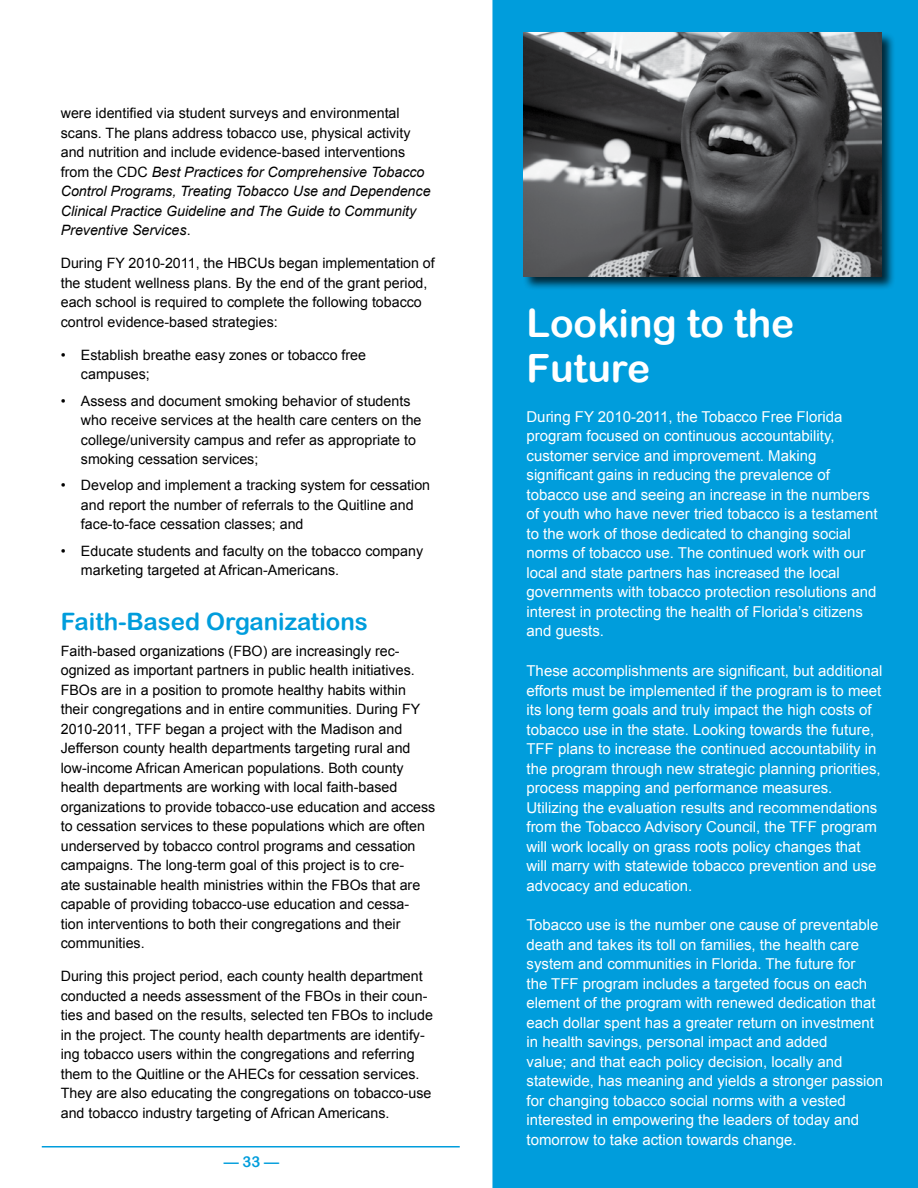
<style>
.page{position:relative;width:918px;height:1188px;background:#fff}
.page>*{position:absolute;margin:0;border:0;box-sizing:border-box;transform-origin:0 0}
.t1{font:39px/44.8px "Arial Rounded MT Bold";color:#fff}
.t2{font:24px "Arial Rounded MT Bold";color:#009ddc}
.t3{font:15px/19.5px "Arial";color:#fff}
.t4{font:15px "Arial Rounded MT Bold";color:#009ddc}
.t5{font:14.25px/19.5px "Arial";color:#000}
.s1{font-style:italic}
</style>
<div class="page">
<div style="left:492px;top:0;width:426px;height:1188px;background:#009ddc;border:2px solid #009ddc"></div>
<hr style="left:42px;top:1146px;width:418px;height:2px;background:#009ddc">
<div style="left:523px;top:31px;width:373px;height:260px;background:#000;opacity:.75"></div>
<img style="left:524px;top:32px;width:357px;height:244px">
<p class="t5" style="left:61px;top:104px;width:371px">were identified via student surveys and environmental scans. The plans address tobacco use, physical activity and nutrition and include evidence-based interventions from the CDC <span class="s1">Best Practices for Comprehensive Tobacco Control Programs, Treating Tobacco Use and Dependence Clinical Practice Guideline and The Guide to Community Preventive Services</span>.</p>
<p class="t5" style="left:61px;top:254px;width:376px">During FY 2010-2011, the HBCUs began implementation of the student wellness plans. By the end of the grant period, each school is required to complete the following tobacco control evidence-based strategies:</p>
<p class="t5" style="left:81px;top:345px;width:287px;text-indent:-20px">• Establish breathe easy zones or tobacco free campuses;</p>
<p class="t5" style="left:81px;top:391px;width:342px;text-indent:-20px">• Assess and document smoking behavior of students who receive services at the health care centers on the college/university campus and refer as appropriate to smoking cessation services;</p>
<p class="t5" style="left:81px;top:476px;width:351px;text-indent:-20px">• Develop and implement a tracking system for cessation and report the number of referrals to the Quitline and face-to-face cessation classes; and</p>
<p class="t5" style="left:81px;top:541px;width:344px;text-indent:-20px">• Educate students and faculty on the tobacco company marketing targeted at African-Americans.</p>
<h2 class="t2" style="left:61px;top:607px;width:309px">Faith-Based Organizations</h2>
<p class="t5" style="left:61px;top:641px;width:376px">Faith-based organizations (FBO) are increasingly rec&shy;ognized as important partners in public health initiatives.<br>FBOs are in a position to promote healthy habits within their congregations and in entire communities. During FY 2010-2011, TFF began a project with the Madison and Jefferson county health departments targeting rural and low-income African American populations. Both county health departments are working with local faith-based organizations to provide tobacco-use education and access to cessation services to these populations which are often underserved by tobacco control programs and cessation campaigns. The long-term goal of this project is to cre-<br>ate sustainable health ministries within the FBOs that are capable of providing tobacco-use education and cessa&shy;tion interventions to both their congregations and their communities.</p>
<p class="t5" style="left:61px;top:967px;width:374px">During this project period, each county health department conducted a needs assessment of the FBOs in their coun&shy;ties and based on the results, selected ten FBOs to include in the project. The county health departments are identify&shy;ing tobacco users within the congregations and referring them to the Quitline or the AHECs for cessation services.<br>They are also educating the congregations on tobacco-use and tobacco industry targeting of African Americans.</p>
<p class="t4" style="left:224px;top:1153px;width:57px">— 33 —</p>
<h1 class="t1" style="left:526px;top:301px;width:269px">Looking to the<br>Future</h1>
<p class="t3" style="left:526px;top:407px;width:353px">During FY 2010-2011, the Tobacco Free Florida program focused on continuous accountability, customer service and improvement. Making significant gains in reducing the prevalence of tobacco use and seeing an increase in the numbers of youth who have never tried tobacco is a testament to the work of those dedicated to changing social norms of tobacco use. The continued work with our local and state partners has increased the local governments with tobacco protection resolutions and interest in protecting the health of Florida’s citizens and guests.</p>
<p class="t3" style="left:526px;top:661px;width:357px">These accomplishments are significant, but additional efforts must be implemented if the program is to meet its long term goals and truly impact the high costs of tobacco use in the state. Looking towards the future, TFF plans to increase the continued accountability in the program through new strategic planning priorities, process mapping and performance measures.<br>Utilizing the evaluation results and recommendations from the Tobacco Advisory Council, the TFF program will work locally on grass roots policy changes that will marry with statewide tobacco prevention and use advocacy and education.</p>
<p class="t3" style="left:526px;top:916px;width:358px">Tobacco use is the number one cause of preventable death and takes its toll on families, the health care system and communities in Florida. The future for<br>the TFF program includes a targeted focus on each element of the program with renewed dedication that each dollar spent has a greater return on investment in health savings, personal impact and added<br>value; and that each policy decision, locally and statewide, has meaning and yields a stronger passion for changing tobacco social norms with a vested interested in empowering the leaders of today and tomorrow to take action towards change.</p>
</div>
